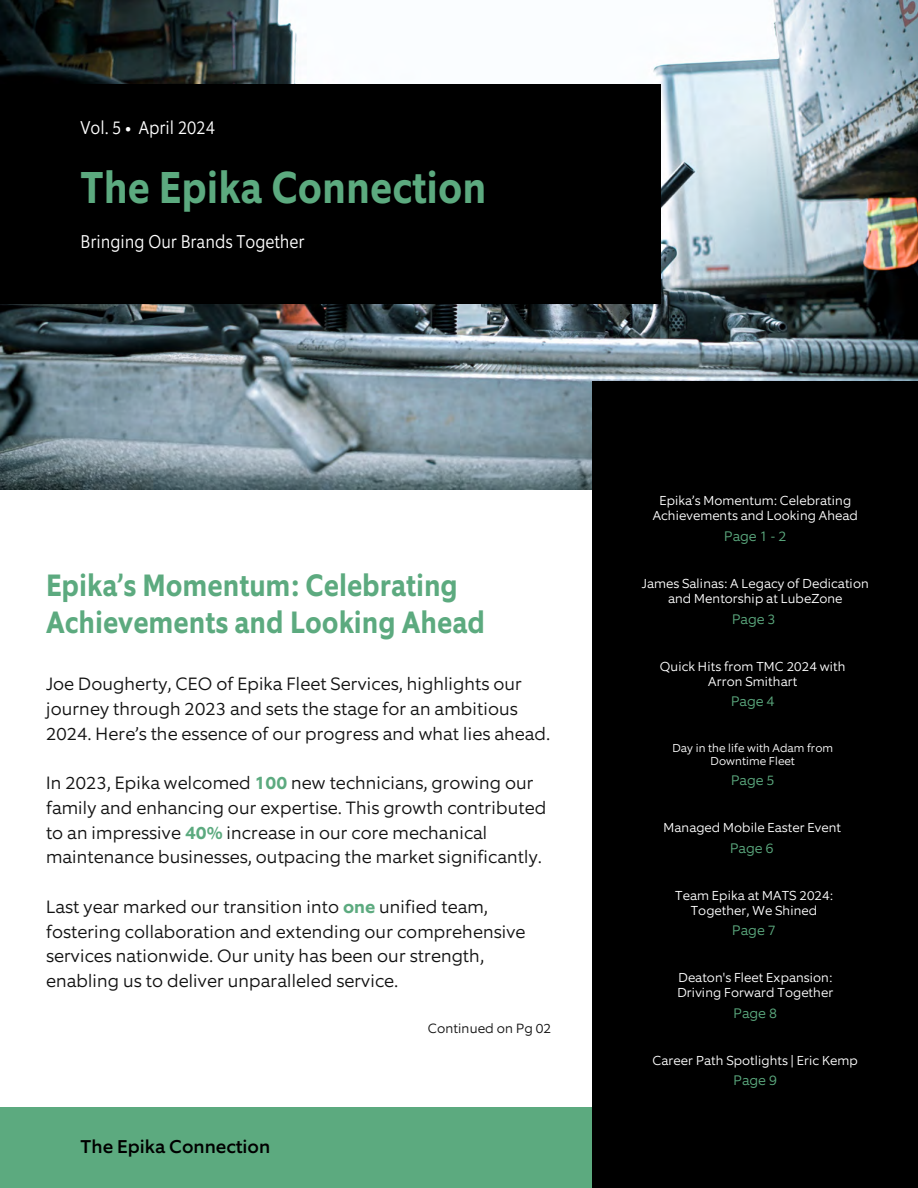
<style>
.page{position:relative;width:918px;height:1188px;background:#fff}
.page>*{position:absolute;margin:0;border:0;box-sizing:border-box;transform-origin:0 0}
.t1{font:700 45px "Equip Condensed";color:#5caa7f}
.t2{font:700 31.2px/37.2px "Equip Condensed";color:#5caa7f}
.t3{font:300 18.6px "Equip Condensed";color:#fff}
.t4{font:500 18.6px "Equip";color:#000}
.t5{font:300 18px/24.8px "Equip";color:#121212}
.t6{font:300 13.95px "Equip";color:#5caa7f}
.t7{font:300 13.5px "Equip";color:#121212}
.t8{font:300 13.05px/15.3px "Equip";color:#fff;text-align:center}
.t9{font:300 11.7px/13.6px "Equip";color:#fff;text-align:center}
.s1{font-weight:700;color:#5caa7f}
</style>
<div class="page">
<img style="left:0;top:0;width:918px;height:489px">
<div style="left:0;top:84px;width:661px;height:219px;background:#000"></div>
<div style="left:0;top:1107px;width:900px;height:81px;background:#5caa7f"></div>
<div style="left:593px;top:382px;width:325px;height:806px;background:#000"></div>
<h5 class="t3" style="left:81px;top:120px;width:136px">Vol. 5 • April 2024</h5>
<h1 class="t1" style="left:81px;top:169px;width:407px">The Epika Connection</h1>
<h5 class="t3" style="left:81px;top:234px;width:225px">Bringing Our Brands Together</h5>
<h6 class="t2" style="left:46px;top:570px;width:441px">Epika’s Momentum: Celebrating<br>Achievements and Looking Ahead</h6>
<h6 class="t5" style="left:46px;top:672px;width:506px">Joe Dougherty, CEO of Epika Fleet Services, highlights our journey through 2023 and sets the stage for an ambitious<br>2024. Here’s the essence of our progress and what lies ahead.</h6>
<h6 class="t5" style="left:46px;top:771px;width:502px">In 2023, Epika welcomed <span class="s1">100</span> new technicians, growing our family and enhancing our expertise. This growth contributed to an impressive <span class="s1">40%</span> increase in our core mechanical maintenance businesses, outpacing the market significantly.</h6>
<h6 class="t5" style="left:46px;top:894px;width:481px">Last year marked our transition into <span class="s1">one</span> unified team, fostering collaboration and extending our comprehensive services nationwide. Our unity has been our strength, enabling us to deliver unparalleled service.</h6>
<p class="t7" style="left:428px;top:1020px;width:125px">Continued on Pg 02</p>
<h6 class="t4" style="left:81px;top:1135px;width:191px">The Epika Connection</h6>
<h6 class="t8" style="left:653px;top:493px;width:207px">Epika’s Momentum: Celebrating<br>Achievements and Looking Ahead</h6>
<h6 class="t6" style="left:724px;top:527px;width:64px">Page 1 - 2</h6>
<h6 class="t8" style="left:642px;top:576px;width:229px">James Salinas: A Legacy of Dedication and Mentorship at LubeZone</h6>
<h6 class="t6" style="left:732px;top:610px;width:45px">Page 3</h6>
<h5 class="t8" style="left:660px;top:659px;width:187px">Quick Hits from TMC 2024 with<br>Arron Smithart</h5>
<h5 class="t6" style="left:731px;top:693px;width:45px">Page 4</h5>
<h4 class="t9" style="left:672px;top:741px;width:162px">Day in the life with Adam from<br>Downtime Fleet</h4>
<h5 class="t6" style="left:731px;top:772px;width:45px">Page 5</h5>
<h6 class="t8" style="left:663px;top:820px;width:179px">Managed Mobile Easter Event</h6>
<h3 class="t6" style="left:730px;top:839px;width:45px">Page 6</h3>
<h6 class="t8" style="left:675px;top:888px;width:159px">Team Epika at MATS 2024:<br>Together, We Shined</h6>
<h6 class="t6" style="left:732px;top:922px;width:45px">Page 7</h6>
<h6 class="t8" style="left:677px;top:970px;width:158px;text-align:left">Deaton's Fleet Expansion:<br>Driving Forward Together</h6>
<h6 class="t6" style="left:734px;top:1004px;width:45px">Page 8</h6>
<h5 class="t8" style="left:653px;top:1053px;width:207px">Career Path Spotlights | Eric Kemp</h5>
<h6 class="t6" style="left:734px;top:1071px;width:45px">Page 9</h6>
</div>
